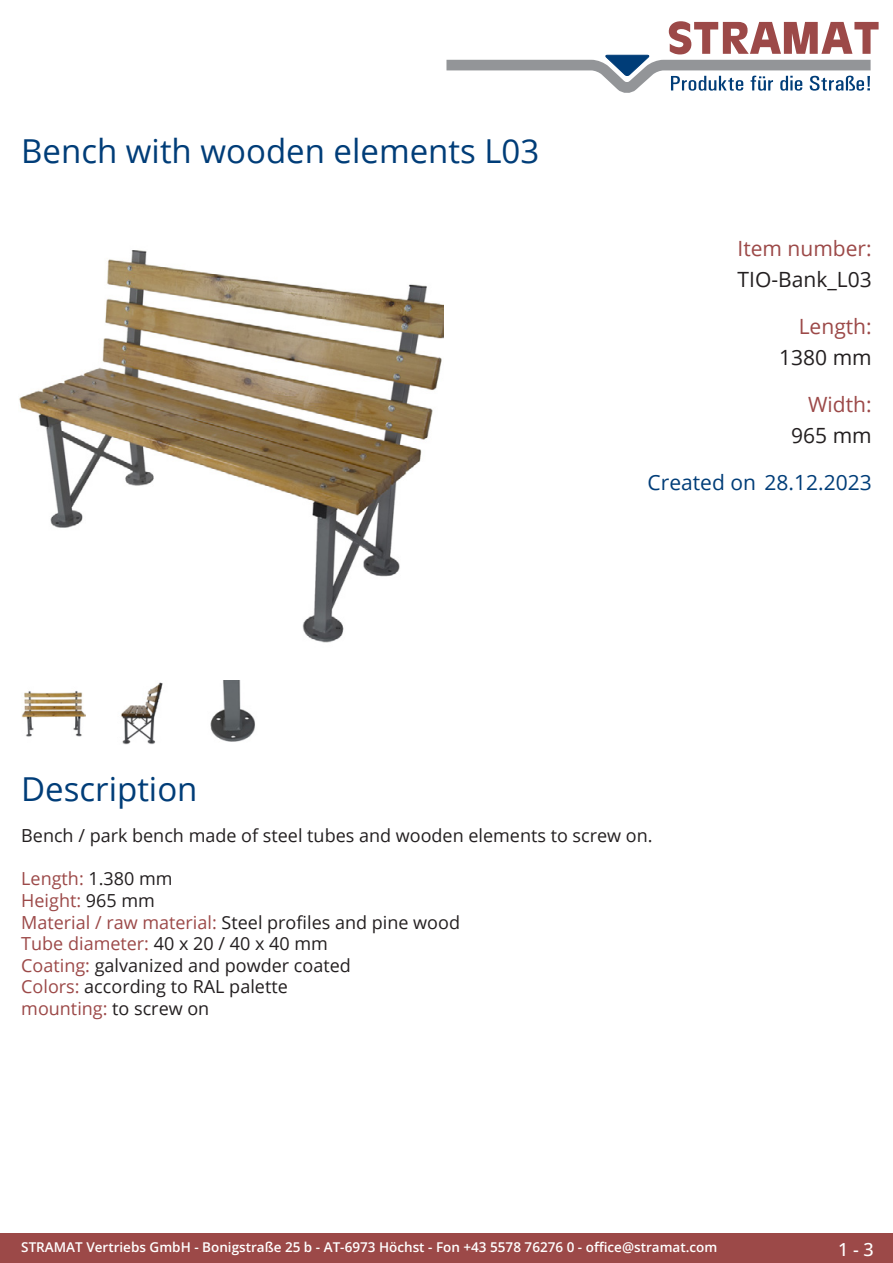
<style>
.page{position:relative;width:893px;height:1263px;background:#fff}
.page>*{position:absolute;margin:0;border:0;box-sizing:border-box;transform-origin:0 0}
.Produkttitel{font:33px "Open Sans";color:#003d78}
.TechDaten_Überschrif{font:21px "Open Sans";color:#9c4948}
.TechDaten_Inhalt{font:21px "Open Sans";color:#231f20}
.Erstellungsdatum{font:21px "Open Sans";color:#003d78}
.Beschreibung_Text{font:18px/21.6px "Open Sans";color:#231f20}
.t1{font:500 18px "Open Sans";color:#fff}
.t2{font:600 13.5px "Open Sans";color:#fff}
.s1{color:#9c4948}
</style>
<div class="page">
<div style="left:0;top:1233px;width:893px;height:30px;background:#9c4948"></div>
<svg style="left:446px;top:21px;width:433px;height:72px"></svg>
<img style="left:19px;top:250px;width:424px;height:393px">
<img style="left:21px;top:691px;width:64px;height:46px">
<img style="left:121px;top:682px;width:42px;height:62px">
<img style="left:210px;top:680px;width:45px;height:62px">
<p class="Produkttitel" style="left:21px;top:128px;width:520px">Bench with wooden elements L03</p>
<p class="TechDaten_Überschrif" style="left:737px;top:234px;width:136px">Item number:</p>
<p class="TechDaten_Inhalt" style="left:738px;top:265px;width:136px">TIO-Bank_L03</p>
<p class="TechDaten_Überschrif" style="left:799px;top:312px;width:74px">Length:</p>
<p class="TechDaten_Inhalt" style="left:779px;top:343px;width:94px">1380 mm</p>
<p class="TechDaten_Überschrif" style="left:808px;top:390px;width:65px">Width:</p>
<p class="TechDaten_Inhalt" style="left:791px;top:421px;width:82px">965 mm</p>
<p class="Erstellungsdatum" style="left:648px;top:468px;width:226px">Created on 28.12.2023</p>
<p class="Produkttitel" style="left:21px;top:766px;width:178px">Description</p>
<p class="Beschreibung_Text" style="left:21px;top:824px;width:633px">Bench / park bench made of steel tubes and wooden elements to screw on.</p>
<p class="Beschreibung_Text" style="left:21px;top:867px;width:440px"><span class="s1">Length:</span> 1.380 mm<br><span class="s1">Height:</span> 965 mm<br><span class="s1">Material / raw material:</span> Steel profiles and pine wood<br><span class="s1">Tube diameter:</span> 40 x 20 / 40 x 40 mm<br><span class="s1">Coating:</span> galvanized and powder coated<br><span class="s1">Colors:</span> according to RAL palette<br><span class="s1">mounting:</span> to screw on</p>
<p class="t2" style="left:21px;top:1238px;width:698px">STRAMAT Vertriebs GmbH - Bonigstraße 25 b - AT-6973 Höchst - Fon +43 5578 76276 0 - office@stramat.com</p>
<p class="t1" style="left:838px;top:1237px;width:37px">1 - 3</p>
</div>
